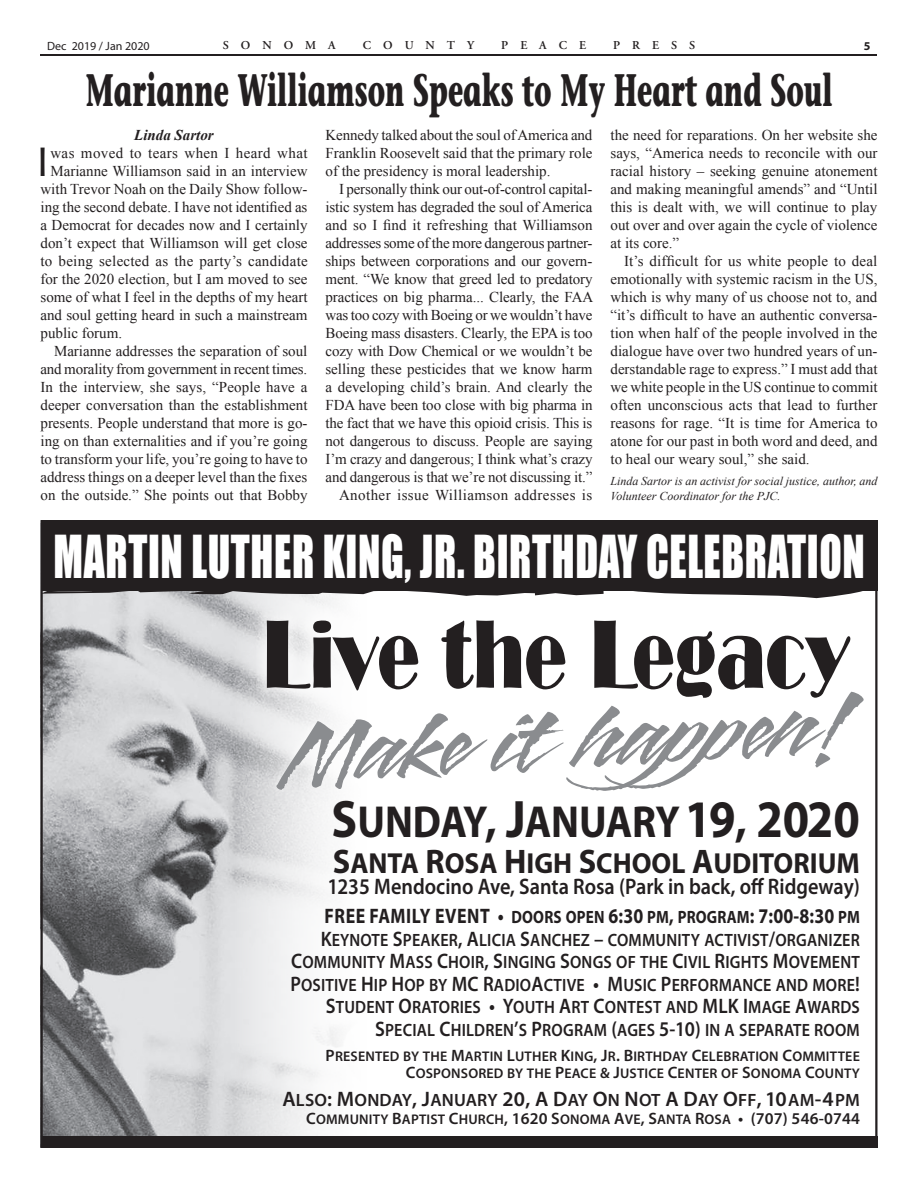
<style>
.page{position:relative;width:918px;height:1188px;background:#fff}
.page>*{position:absolute;margin:0;border:0;box-sizing:border-box;transform-origin:0 0}
.t1{font:96px "Fitzgerald";color:#231f20;scale:.9 1}
.t2{font:italic 86.4px "Blaze ITC";color:#8a8c8f;scale:1.11 1}
.t3{font:54.45px "Impact";letter-spacing:.015em;color:#fff;scale:.76 1}
.t4{font:700 45px "Mesouran Casual Black S Si";color:#231f20;scale:.6 1}
.t5{font:45px "Myriad Pro Bold SC850";color:#231f20;scale:.9 1}
.t6{font:40.5px "Lithos Pro";color:#231f20}
.t7{font:29.1px "Myriad Pro Bold SC850";color:#231f20;scale:.95 1}
.t8{font:600 22.5px "Myriad Pro";color:#231f20;scale:.9 1}
.t9{font:17.85px/22.5px "Myriad Pro Semibold SC850";letter-spacing:.01em;color:#231f20;text-align:right;scale:.9 1}
.t10{font:17.85px "Myriad Pro Bold SC850";letter-spacing:.01em;color:#231f20;scale:.85 1}
.t11{font:17.85px "Myriad Pro Semibold SC850";letter-spacing:.01em;color:#231f20}
.t12{font:15px/18px "Times New Roman";color:#231f20;text-align:justify}
.t13{font:15px "Times New Roman";letter-spacing:.02em;color:#231f20}
.t14{font:15px "Times New Roman";letter-spacing:.025em;color:#231f20}
.t15{font:italic 700 15px "Times New Roman";color:#231f20}
.t16{font:14.1px/16.5px "Myriad Pro Semibold SC850";letter-spacing:.01em;color:#231f20;text-align:right}
.t17{font:italic 12px/14.4px "Times New Roman";color:#231f20}
.t18{font:600 12px "Adobe Garamond";letter-spacing:1em;color:#231f20}
.t19{font:12px "Myriad Pro";color:#231f20}
.t20{font:700 12px "Myriad Pro";color:#231f20}
.s1{font-size:52.95px}
.s2{font-size:48.15px}
.s3{font-size:34.2px}
.s4{font-family:"Myriad Pro";font-weight:700;font-size:21px}
.s5{font-size:21px}
.s6{font-size:16.5px}
.s7{font-size:15px}
</style>
<div class="page">
<hr style="left:40px;top:54px;width:838px;height:2px;background:#231f20">
<img style="left:43px;top:598px;width:297px;height:538px">
<svg style="left:43px;top:591px;width:820px;height:7px"></svg>
<div style="left:41px;top:520px;width:837px;height:71px;background:#231f20"></div>
<div style="left:41px;top:1136px;width:837px;height:12px;background:#231f20"></div>
<div style="left:256px;top:609px;width:606px;height:100px;background:#fff"></div>
<svg style="left:262px;top:647px;width:616px;height:171px"></svg>
<p class="t19" style="left:47px;top:38px;width:104px">Dec 2019 / Jan 2020</p>
<p class="t18" style="left:223px;top:39px;width:114px">SONOMA</p>
<p class="t18" style="left:363px;top:39px;width:113px">COUNTY</p>
<p class="t18" style="left:501px;top:39px;width:86px">PEACE</p>
<p class="t18" style="left:613px;top:39px;width:83px">PRESS</p>
<p class="t20" style="left:864px;top:38px;width:8px">5</p>
<h3 class="t4" style="left:85px;top:61px;width:1247px">Marianne Williamson Speaks to My Heart and Soul</h3>
<p class="t12" style="left:610px;top:126px;width:269px">the need for reparations. On her website she says, “America needs to reconcile with our racial history – seeking genuine atonement and making meaningful amends” and “Until this is dealt with, we will continue to play out over and over again the cycle of violence at its core.”</p>
<p class="t12" style="left:610px;top:252px;width:269px;text-indent:14px">It’s difficult for us white people to deal emotionally with systemic racism in the US, which is why many of us choose not to, and “it’s difficult to have an authentic conversa&shy;tion when half of the people involved in the dialogue have over two hundred years of un&shy;derstandable rage to express.” I must add that we white people in the US continue to commit often unconscious acts that lead to further reasons for rage. “It is time for America to atone for our past in both word and deed, and to heal our weary soul,” she said.</p>
<p class="t17" style="left:610px;top:474px;width:268px">Linda Sartor is an activist for social justice, author, and<br>Volunteer Coordinator for the PJC.</p>
<p class="t12" style="left:326px;top:126px;width:269px">Kennedy talked about the soul of America and Franklin Roosevelt said that the primary role of the presidency is moral leadership.</p>
<p class="t12" style="left:326px;top:180px;width:269px;text-align:right">I personally think our out-of-control capital&shy;istic system has degraded the soul of America and so I find it refreshing that Williamson addresses some of the more dangerous partner&shy;ships between corporations and our govern&shy;ment. “We know that greed led to predatory practices on big pharma... Clearly, the FAA was too cozy with Boeing or we wouldn’t have Boeing mass disasters. Clearly, the EPA is too cozy with Dow Chemical or we wouldn’t be selling these pesticides that we know harm a developing child’s brain. And clearly the FDA have been too close with big pharma in the fact that we have this opioid crisis. This is not dangerous to discuss. People are saying I’m crazy and dangerous; I think what’s crazy and dangerous is that we’re not discussing it.” Another issue Williamson addresses is</p>
<p class="t15" style="left:134px;top:126px;width:81px">Linda Sartor</p>
<h3 class="t6" style="left:35px;top:138px;width:17px">I</h3>
<p class="t14" style="left:50px;top:144px;width:259px">was moved to tears when I heard what</p>
<p class="t12" style="left:50px;top:162px;width:259px">Marianne Williamson said in an interview</p>
<p class="t12" style="left:40px;top:180px;width:268px">with Trevor Noah on the Daily Show follow-</p>
<p class="t12" style="left:40px;top:198px;width:269px">ing the second debate. I have not identified as</p>
<p class="t12" style="left:40px;top:216px;width:269px">a Democrat for decades now and I certainly</p>
<p class="t12" style="left:40px;top:234px;width:269px">don’t expect that Williamson will get close</p>
<p class="t13" style="left:40px;top:252px;width:269px">to being selected as the party’s candidate</p>
<p class="t12" style="left:40px;top:270px;width:269px">for the 2020 election, but I am moved to see</p>
<p class="t12" style="left:40px;top:288px;width:269px">some of what I feel in the depths of my heart</p>
<p class="t12" style="left:40px;top:306px;width:269px">and soul getting heard in such a mainstream</p>
<p class="t12" style="left:40px;top:324px;width:83px">public forum.</p>
<p class="t12" style="left:54px;top:342px;width:255px">Marianne addresses the separation of soul</p>
<p class="t12" style="left:40px;top:360px;width:268px">and morality from government in recent times.</p>
<p class="t12" style="left:40px;top:378px;width:269px">In the interview, she says, “People have a</p>
<p class="t12" style="left:40px;top:396px;width:269px">deeper conversation than the establishment</p>
<p class="t12" style="left:40px;top:414px;width:268px">presents. People understand that more is go-</p>
<p class="t12" style="left:40px;top:432px;width:269px">ing on than externalities and if you’re going</p>
<p class="t12" style="left:40px;top:450px;width:269px">to transform your life, you’re going to have to</p>
<p class="t12" style="left:40px;top:468px;width:268px">address things on a deeper level than the fixes</p>
<p class="t12" style="left:40px;top:486px;width:269px">on the outside.” She points out that Bobby</p>
<h3 class="t3" style="left:54px;top:523px;width:1069px">MARTIN LUTHER KING, JR. BIRTHDAY CELEBRATION</h3>
<h1 class="t1" style="left:264px;top:598px;width:651px">Live the Legacy</h1>
<h2 class="t2" style="left:282px;top:681px;width:520px;rotate:-3deg">Make it happen!</h2>
<h3 class="t5" style="left:332px;top:792px;width:589px"><span class="s1">S</span>UNDAY<span class="s2">,</span> <span class="s1">J</span>ANUARY <span class="s1">19</span><span class="s2">,</span> <span class="s1">2020</span></h3>
<h3 class="t7" style="left:333px;top:844px;width:556px"><span class="s3">S</span>ANTA <span class="s3">R</span>OSA <span class="s3">H</span>IGH <span class="s3">S</span>CHOOL <span class="s3">A</span>UDITORIUM</h3>
<h3 class="t8" style="left:328px;top:872px;width:593px">1235 Mendocino Ave, Santa Rosa (Park in back, off Ridgeway)</h3>
<p class="t10" style="left:325px;top:905px;width:631px"><span class="s4">FREE FAMILY EVENT •</span> DOORS OPEN <span class="s5">6:30</span> PM<span class="s5">,</span> PROGRAM<span class="s5">: 7:00-8:30</span> PM</p>
<p class="t9" style="left:290px;top:928px;width:634px"><span class="s5">K</span>EYNOTE <span class="s5">S</span>PEAKER<span class="s5">, A</span>LICIA <span class="s5">S</span>ANCHEZ <span class="s5">–</span> COMMUNITY ACTIVIST<span class="s5">/</span>ORGANIZER <span class="s5">C</span>OMMUNITY <span class="s5">M</span>ASS <span class="s5">C</span>HOIR<span class="s5">, S</span>INGING <span class="s5">S</span>ONGS OF THE <span class="s5">C</span>IVIL <span class="s5">R</span>IGHTS <span class="s5">M</span>OVEMENT <span class="s5">P</span>OSITIVE <span class="s5">H</span>IP <span class="s5">H</span>OP BY <span class="s5">MC R</span>ADIO<span class="s5">A</span>CTIVE <span class="s5">• M</span>USIC <span class="s5">P</span>ERFORMANCE AND MORE<span class="s5">!<br>S</span>TUDENT <span class="s5">O</span>RATORIES <span class="s5">• Y</span>OUTH <span class="s5">A</span>RT <span class="s5">C</span>ONTEST AND <span class="s5">MLK I</span>MAGE <span class="s5">A</span>WARDS <span class="s5">S</span>PECIAL <span class="s5">C</span>HILDREN<span class="s5">’</span>S <span class="s5">P</span>ROGRAM <span class="s5">(</span>AGES <span class="s5">5-10)</span> IN A SEPARATE ROOM</p>
<p class="t16" style="left:326px;top:1048px;width:536px"><span class="s6">P</span>RESENTED BY THE <span class="s6">M</span>ARTIN <span class="s6">L</span>UTHER <span class="s6">K</span>ING<span class="s6">, J</span>R<span class="s6">. B</span>IRTHDAY <span class="s6">C</span>ELEBRATION <span class="s6">C</span>OMMITTEE<br><span class="s6">C</span>OSPONSORED BY THE <span class="s6">P</span>EACE <span class="s7">&amp;</span> <span class="s6">J</span>USTICE <span class="s6">C</span>ENTER OF <span class="s6">S</span>ONOMA <span class="s6">C</span>OUNTY</p>
<p class="t11" style="left:282px;top:1088px;width:579px"><span class="s5">A</span>LSO<span class="s5">: M</span>ONDAY<span class="s5">, J</span>ANUARY <span class="s5">20, A D</span>AY <span class="s5">O</span>N <span class="s5">N</span>OT <span class="s5">A D</span>AY <span class="s5">O</span>FF<span class="s5">, 10</span>AM<span class="s5">-4</span>PM</p>
<p class="t16" style="left:306px;top:1110px;width:555px"><span class="s6">C</span>OMMUNITY <span class="s6">B</span>APTIST <span class="s6">C</span>HURCH<span class="s6">, 1620 S</span>ONOMA <span class="s6">A</span>VE<span class="s6">, S</span>ANTA <span class="s6">R</span>OSA <span class="s6">• (707) 546-0744</span></p>
</div>
